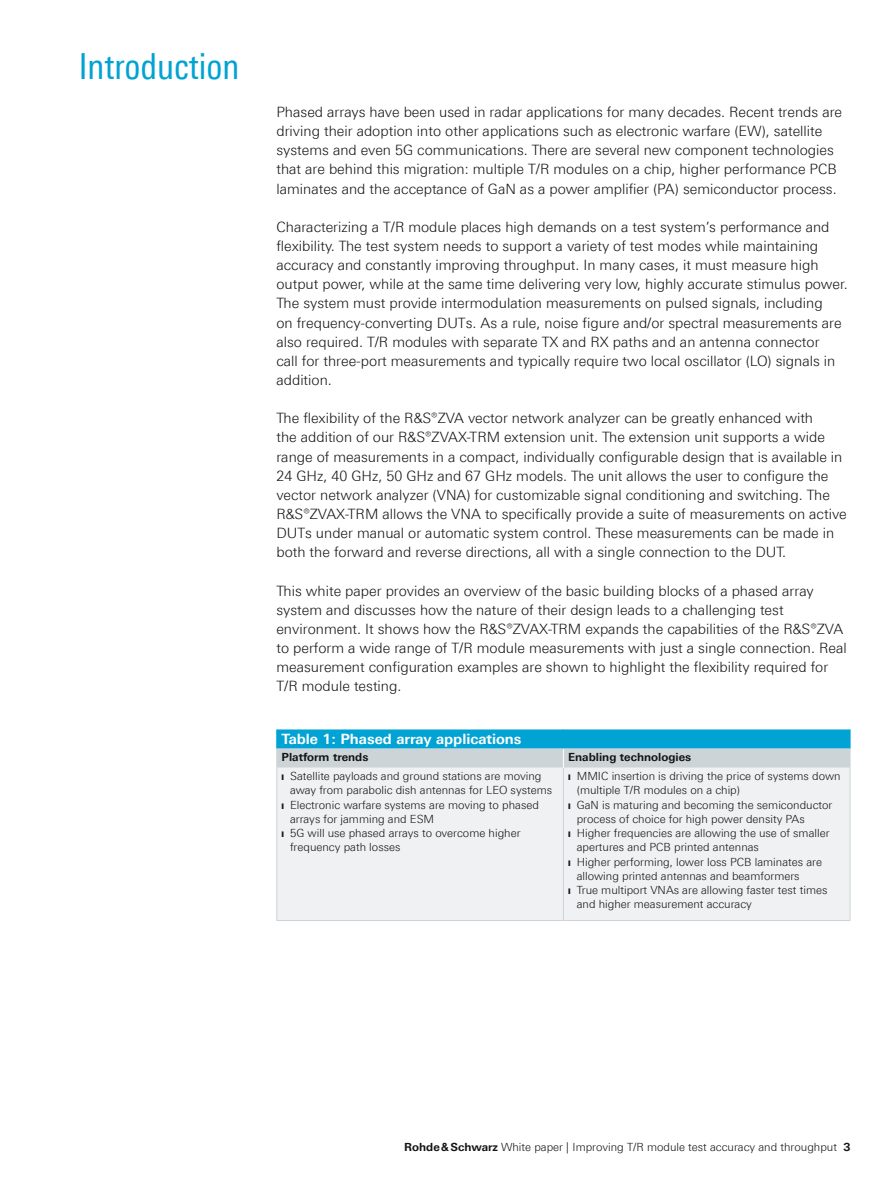
<style>
.page{position:relative;width:893px;height:1191px;background:#fff}
.page>*{position:absolute;margin:0;border:0;box-sizing:border-box;transform-origin:0 0}
.t1{font:36px "Linotype Univers 420 Cn";color:#00a3d3}
.t2{font:300 14.25px/19.2px "Linotype Univers 330";color:#131413}
.t3{font:700 14.25px "Linotype Univers 630";color:#fff}
.t4{font:300 11.25px "Linotype Univers 330";color:#131413}
.t5{font:700 11.25px "Linotype Univers 630";color:#131413}
.s1{font-family:"Linotype Univers 630";font-weight:700}
</style>
<div class="page">
<div style="left:277px;top:768px;width:573px;height:152px;background:#eff1f3"></div>
<hr style="left:276px;top:768px;width:1px;height:152px;background:#cdd4d7">
<hr style="left:563px;top:768px;width:1px;height:152px;background:#cdd4d7">
<hr style="left:850px;top:768px;width:1px;height:152px;background:#cdd4d7">
<svg style="left:276px;top:729px;width:575px;height:39px;background:#6bbdd6"></svg>
<hr style="left:276px;top:920px;width:287px;height:1px;background:#cdd4d7">
<hr style="left:563px;top:920px;width:287px;height:1px;background:#cdd4d7">
<h1 class="t1" style="left:79px;top:45px;width:162px">Introduction</h1>
<p class="t2" style="left:276px;top:102px;width:567px">Phased arrays have been used in radar applications for many decades. Recent trends are driving their adoption into other applications such as electronic warfare (EW), satellite systems and even 5G communications. There are several new component technologies that are behind this migration: multiple T/R modules on a chip, higher performance PCB laminates and the acceptance of GaN as a power amplifier (PA) semiconductor process.</p>
<p class="t2" style="left:276px;top:217px;width:573px">Characterizing a T/R module places high demands on a test system’s performance and flexibility. The test system needs to support a variety of test modes while maintaining accuracy and constantly improving throughput. In many cases, it must measure high output power, while at the same time delivering very low, highly accurate stimulus power.<br>The system must provide intermodulation measurements on pulsed signals, including<br>on frequency-converting DUTs. As a rule, noise figure and/or spectral measurements are also required. T/R modules with separate TX and RX paths and an antenna connector<br>call for three-port measurements and typically require two local oscillator (LO) signals in addition.</p>
<p class="t2" style="left:276px;top:408px;width:572px">The flexibility of the R&amp;S®ZVA vector network analyzer can be greatly enhanced with<br>the addition of our R&amp;S®ZVAX-TRM extension unit. The extension unit supports a wide range of measurements in a compact, individually configurable design that is available in 24 GHz, 40 GHz, 50 GHz and 67 GHz models. The unit allows the user to configure the vector network analyzer (VNA) for customizable signal conditioning and switching. The R&amp;S®ZVAX-TRM allows the VNA to specifically provide a suite of measurements on active DUTs under manual or automatic system control. These measurements can be made in both the forward and reverse directions, all with a single connection to the DUT.</p>
<p class="t2" style="left:276px;top:581px;width:572px">This white paper provides an overview of the basic building blocks of a phased array system and discusses how the nature of their design leads to a challenging test environment. It shows how the R&amp;S®ZVAX-TRM expands the capabilities of the R&amp;S®ZVA to perform a wide range of T/R module measurements with just a single connection. Real measurement configuration examples are shown to highlight the flexibility required for T/R module testing.</p>
<p class="t3" style="left:282px;top:730px;width:241px">Table 1: Phased array applications</p>
<p class="t5" style="left:282px;top:750px;width:88px">Platform trends</p>
<p class="t5" style="left:568px;top:750px;width:124px">Enabling technologies</p>
<p class="t4" style="left:282px;top:769px;width:262px">❙ Satellite payloads and ground stations are moving</p>
<p class="t4" style="left:290px;top:784px;width:264px">away from parabolic dish antennas for LEO systems</p>
<p class="t4" style="left:282px;top:798px;width:259px">❙ Electronic warfare systems are moving to phased</p>
<p class="t4" style="left:290px;top:812px;width:146px">arrays for jamming and ESM</p>
<p class="t4" style="left:282px;top:826px;width:241px">❙ 5G will use phased arrays to overcome higher</p>
<p class="t4" style="left:290px;top:841px;width:112px">frequency path losses</p>
<p class="t4" style="left:568px;top:769px;width:274px">❙ MMIC insertion is driving the price of systems down</p>
<p class="t4" style="left:577px;top:784px;width:165px">(multiple T/R modules on a chip)</p>
<p class="t4" style="left:568px;top:798px;width:266px">❙ GaN is maturing and becoming the semiconductor</p>
<p class="t4" style="left:577px;top:812px;width:230px">process of choice for high power density PAs</p>
<p class="t4" style="left:568px;top:826px;width:263px">❙ Higher frequencies are allowing the use of smaller</p>
<p class="t4" style="left:577px;top:841px;width:184px">apertures and PCB printed antennas</p>
<p class="t4" style="left:568px;top:855px;width:255px">❙ Higher performing, lower loss PCB laminates are</p>
<p class="t4" style="left:577px;top:869px;width:224px">allowing printed antennas and beamformers</p>
<p class="t4" style="left:568px;top:883px;width:261px">❙ True multiport VNAs are allowing faster test times</p>
<p class="t4" style="left:577px;top:898px;width:177px">and higher measurement accuracy</p>
<p class="t4" style="left:404px;top:1140px;width:448px"><span class="s1">Rohde&amp;Schwarz</span> White paper | Improving T/R module test accuracy and throughput <span class="s1">3</span></p>
</div>
